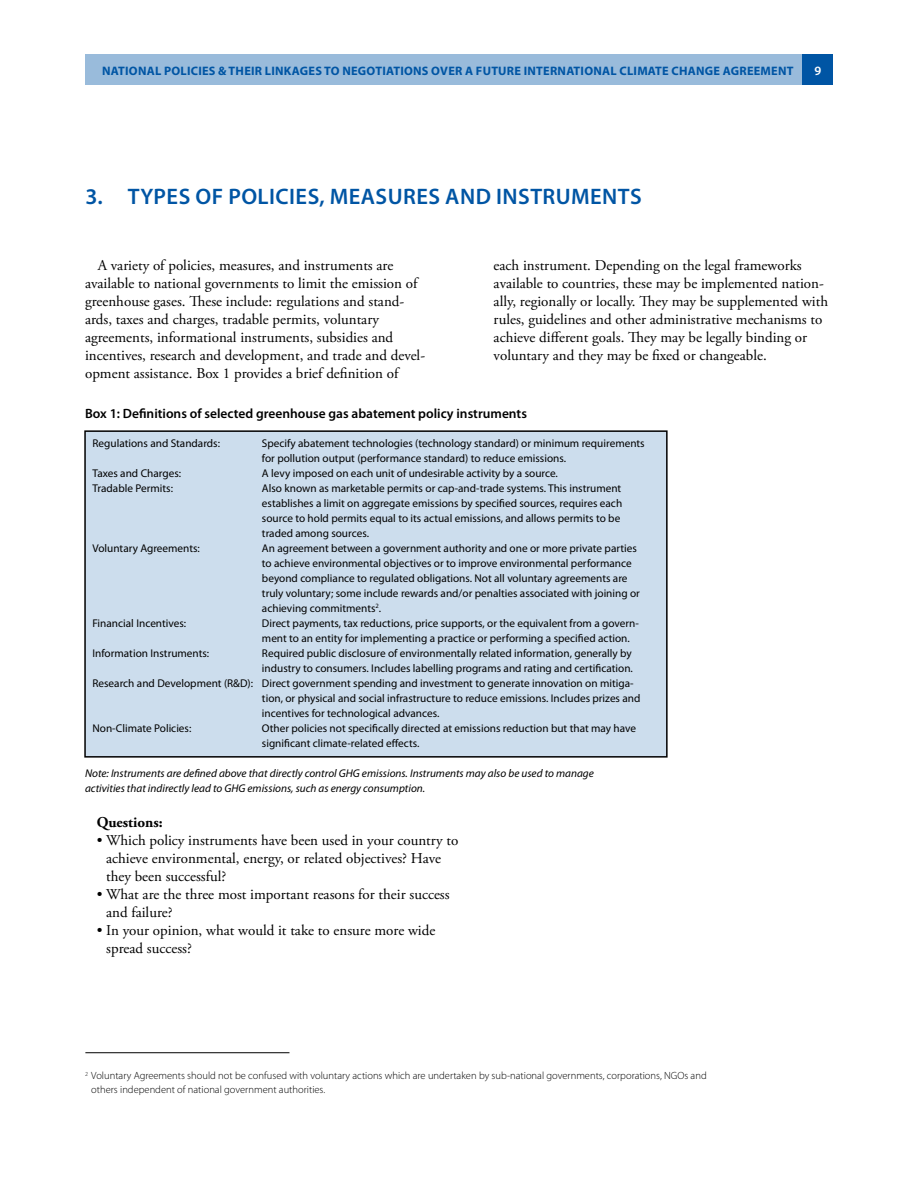
<style>
.page{position:relative;width:918px;height:1188px;background:#fff}
.page>*{position:absolute;margin:0;border:0;box-sizing:border-box;transform-origin:0 0}
.t1{font:600 22.5px "Myriad Pro";letter-spacing:.02em;color:#0055a4}
.t2{font:15px/18px "Adobe Garamond Pro";color:#000}
.t3{font:700 15px "Adobe Garamond Pro";color:#000}
.t4{font:600 13.5px "Myriad Pro";color:#000}
.t5{font:600 12.75px "Myriad Pro";color:#fff}
.t6{font:700 12.3px "Myriad Pro";letter-spacing:.02em;color:#0055a4}
.t7{font:11.25px/15px "Myriad Pro";color:#000}
.t8{font:italic 11.25px/15px "Myriad Pro";color:#000}
.t9{font:300 10.5px/13.5px "Myriad Pro";color:#000}
</style>
<div class="page">
<div style="left:85px;top:55px;width:748px;height:30px;background:#99bbdb"></div>
<div style="left:803px;top:55px;width:30px;height:30px;background:#0055a4"></div>
<div style="left:85px;top:431px;width:582px;height:326px;background:#ccdded"></div>
<div style="left:84px;top:430px;width:584px;height:328px;border:2px solid #000"></div>
<hr style="left:85px;top:1052px;width:204px;height:1px;background:#000">
<p class="t6" style="left:102px;top:63px;width:693px">NATIONAL POLICIES &amp; THEIR LINKAGES TO NEGOTIATIONS OVER A FUTURE INTERNATIONAL CLIMATE CHANGE AGREEMENT</p>
<p class="t5" style="left:815px;top:62px;width:8px">9</p>
<h1 class="t1" style="left:85px;top:182px;width:558px">3. Types of policies, measures and instruments</h1>
<p class="t2" style="left:85px;top:257px;width:342px;text-indent:13px">A variety of policies, measures, and instruments are available to national governments to limit the emission of greenhouse gases. These include: regulations and stand&shy;ards, taxes and charges, tradable permits, voluntary agreements, informational instruments, subsidies and incentives, research and development, and trade and devel&shy;opment assistance. Box 1 provides a brief definition of</p>
<p class="t2" style="left:494px;top:257px;width:336px">each instrument. Depending on the legal frameworks available to countries, these may be implemented nation&shy;ally, regionally or locally. They may be supplemented with rules, guidelines and other administrative mechanisms to achieve different goals. They may be legally binding or voluntary and they may be fixed or changeable.</p>
<p class="t4" style="left:85px;top:405px;width:443px">Box 1: Definitions of selected greenhouse gas abatement policy instruments</p>
<p class="t7" style="left:92px;top:435px;width:129px">Regulations and Standards:</p>
<p class="t7" style="left:262px;top:435px;width:384px">Specify abatement technologies (technology standard) or minimum requirements for pollution output (performance standard) to reduce emissions.</p>
<p class="t7" style="left:92px;top:465px;width:90px">Taxes and Charges:</p>
<p class="t7" style="left:262px;top:465px;width:297px">A levy imposed on each unit of undesirable activity by a source.</p>
<p class="t7" style="left:92px;top:480px;width:82px">Tradable Permits:</p>
<p class="t7" style="left:262px;top:480px;width:362px">Also known as marketable permits or cap-and-trade systems. This instrument establishes a limit on aggregate emissions by specified sources, requires each source to hold permits equal to its actual emissions, and allows permits to be traded among sources.</p>
<p class="t7" style="left:92px;top:540px;width:109px">Voluntary Agreements:</p>
<p class="t7" style="left:262px;top:540px;width:379px">An agreement between a government authority and one or more private parties to achieve environmental objectives or to improve environmental performance beyond compliance to regulated obligations. Not all voluntary agreements are truly voluntary; some include rewards and/or penalties associated with joining or achieving commitments<sup>2</sup>.</p>
<p class="t7" style="left:92px;top:615px;width:95px">Financial I ncentives:</p>
<p class="t7" style="left:262px;top:615px;width:378px">Direct payments, tax reductions, price supports, or the equivalent from a govern&shy;ment to an entity for implementing a practice or performing a specified action.</p>
<p class="t7" style="left:92px;top:645px;width:139px">I nformation I nstruments: R</p>
<p class="t7" style="left:268px;top:645px;width:365px">equired public disclosure of environmentally related information, generally by</p>
<p class="t7" style="left:262px;top:660px;width:373px">industry to consumers. I ncludes labelling programs and rating and certification.</p>
<p class="t7" style="left:92px;top:675px;width:543px">Research and Development (R&amp;D): Direct government spending and investment to generate innovation on mitiga-</p>
<p class="t7" style="left:262px;top:690px;width:380px">tion, or physical and social infrastructure to reduce emissions. I ncludes prizes and</p>
<p class="t7" style="left:262px;top:705px;width:179px">incentives for technological advances.</p>
<p class="t7" style="left:92px;top:720px;width:100px">Non-Climate Policies:</p>
<p class="t7" style="left:262px;top:720px;width:376px">Other policies not specifically directed at emissions reduction but that may have significant climate-related effects.</p>
<p class="t8" style="left:85px;top:766px;width:510px">Note: Instruments are defined above that directly control GHG emissions. Instruments may also be used to manage activities that indirectly lead to GHG emissions, such as energy consumption.</p>
<h2 class="t3" style="left:97px;top:814px;width:67px">Questions:</h2>
<h2 class="t2" style="left:106px;top:832px;width:354px;text-indent:-9px">• Which policy instruments have been used in your country to achieve environmental, energy, or related objectives? Have they been successful?</h2>
<h2 class="t2" style="left:106px;top:886px;width:345px;text-indent:-9px">• What are the three most important reasons for their success and failure?</h2>
<h2 class="t2" style="left:106px;top:922px;width:331px;text-indent:-10px">• In your opinion, what would it take to ensure more wide spread success?</h2>
<p class="t9" style="left:91px;top:1069px;width:617px;text-indent:-6px"><sup>2</sup> Voluntary Agreements should not be confused with voluntary actions which are undertaken by sub-national governments, corporations, NGOs and others independent of national government authorities.</p>
</div>
